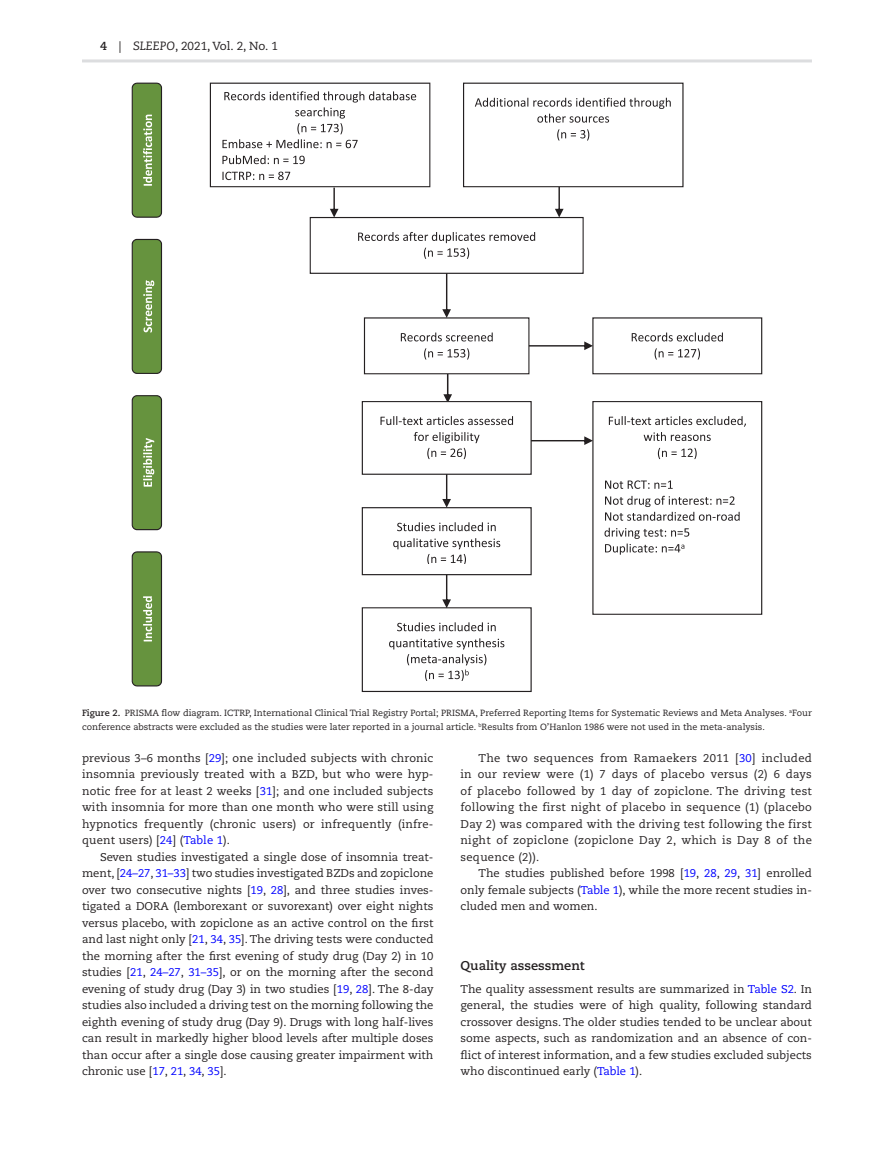
<style>
.page{position:relative;width:894px;height:1174px;background:#fff}
.page>*{position:absolute;margin:0;border:0;box-sizing:border-box;transform-origin:0 0}
.t1{font:700 12.75px "Caecilia LT Std";color:#231f20}
.t2{font:11.7px "Caecilia LT Std";color:#231f20}
.t3{font:11.25px/16.5px "Caecilia LT Std";color:#231f20;text-align:justify}
.t4{font:9px/13.5px "Caecilia LT Std";color:#231f20}
.s1{font-weight:700}
.s2{font-style:italic;font-size:12px}
.s3{color:#00f}
</style>
<div class="page">
<hr style="left:82px;top:59px;width:729px;height:3px;background:#dcdddf">
<svg style="left:132px;top:239px;width:30px;height:135px;background:#688f45"></svg>
<svg style="left:132px;top:551px;width:30px;height:135px;background:#688f45"></svg>
<svg style="left:132px;top:395px;width:30px;height:135px;background:#699046"></svg>
<svg style="left:132px;top:83px;width:30px;height:135px;background:#6b9249"></svg>
<svg style="left:210px;top:83px;width:552px;height:609px"></svg>
<p class="t2" style="left:100px;top:40px;width:179px"><span class="s1">4</span> | <span class="s2">SLEEPO</span>, 2021, Vol. 2, No. 1</p>
<p class="t4" style="left:82px;top:706px;width:731px"><span class="s1">Figure 2.</span> PRISMA flow diagram. ICTRP, International Clinical Trial Registry Portal; PRISMA, Preferred Reporting Items for Systematic Reviews and Meta Analyses. <sup>a</sup>Four conference abstracts were excluded as the studies were later reported in a journal article. <sup>b</sup>Results from O’Hanlon 1986 were not used in the meta-analysis.</p>
<p class="t3" style="left:82px;top:750px;width:353px">previous 3–6 months [<span class="s3">29</span>]; one included subjects with chronic insomnia previously treated with a BZD, but who were hyp&shy;notic free for at least 2 weeks [<span class="s3">31</span>]; and one included subjects with insomnia for more than one month who were still using hypnotics frequently (chronic users) or infrequently (infre&shy;quent users) [<span class="s3">24</span>] (<span class="s3">Table 1</span>).</p>
<p class="t3" style="left:82px;top:849px;width:353px;text-indent:18px">Seven studies investigated a single dose of insomnia treat&shy;ment, [<span class="s3">24–27</span>, <span class="s3">31–33</span>] two studies investigated BZDs and zopiclone over two consecutive nights [<span class="s3">19</span>, <span class="s3">28</span>], and three studies inves&shy;tigated a DORA (lemborexant or suvorexant) over eight nights versus placebo, with zopiclone as an active control on the first and last night only [<span class="s3">21</span>, <span class="s3">34</span>, <span class="s3">35</span>]. The driving tests were conducted the morning after the first evening of study drug (Day 2) in 10 studies [<span class="s3">21</span>, <span class="s3">24–27</span>, <span class="s3">31–35</span>], or on the morning after the second evening of study drug (Day 3) in two studies [<span class="s3">19</span>, <span class="s3">28</span>]. The 8-day studies also included a driving test on the morning following the eighth evening of study drug (Day 9). Drugs with long half-lives can result in markedly higher blood levels after multiple doses than occur after a single dose causing greater impairment with chronic use [<span class="s3">17</span>, <span class="s3">21</span>, <span class="s3">34</span>, <span class="s3">35</span>].</p>
<p class="t3" style="left:460px;top:750px;width:353px;text-indent:18px">The two sequences from Ramaekers 2011 [<span class="s3">30</span>] included in our review were (1) 7 days of placebo versus (2) 6 days of placebo followed by 1 day of zopiclone. The driving test following the first night of placebo in sequence (1) (placebo Day 2) was compared with the driving test following the first night of zopiclone (zopiclone Day 2, which is Day 8 of the sequence (2)).</p>
<p class="t3" style="left:460px;top:865px;width:353px;text-indent:18px">The studies published before 1998 [<span class="s3">19</span>, <span class="s3">28</span>, <span class="s3">29</span>, <span class="s3">31</span>] enrolled only female subjects (<span class="s3">Table 1</span>), while the more recent studies in&shy;cluded men and women.</p>
<p class="t1" style="left:460px;top:958px;width:126px">Quality assessment</p>
<p class="t3" style="left:460px;top:981px;width:353px">The quality assessment results are summarized in <span class="s3">Table S2</span>. In general, the studies were of high quality, following standard crossover designs. The older studies tended to be unclear about some aspects, such as randomization and an absence of con&shy;flict of interest information, and a few studies excluded subjects who discontinued early (<span class="s3">Table 1</span>).</p>
</div>
